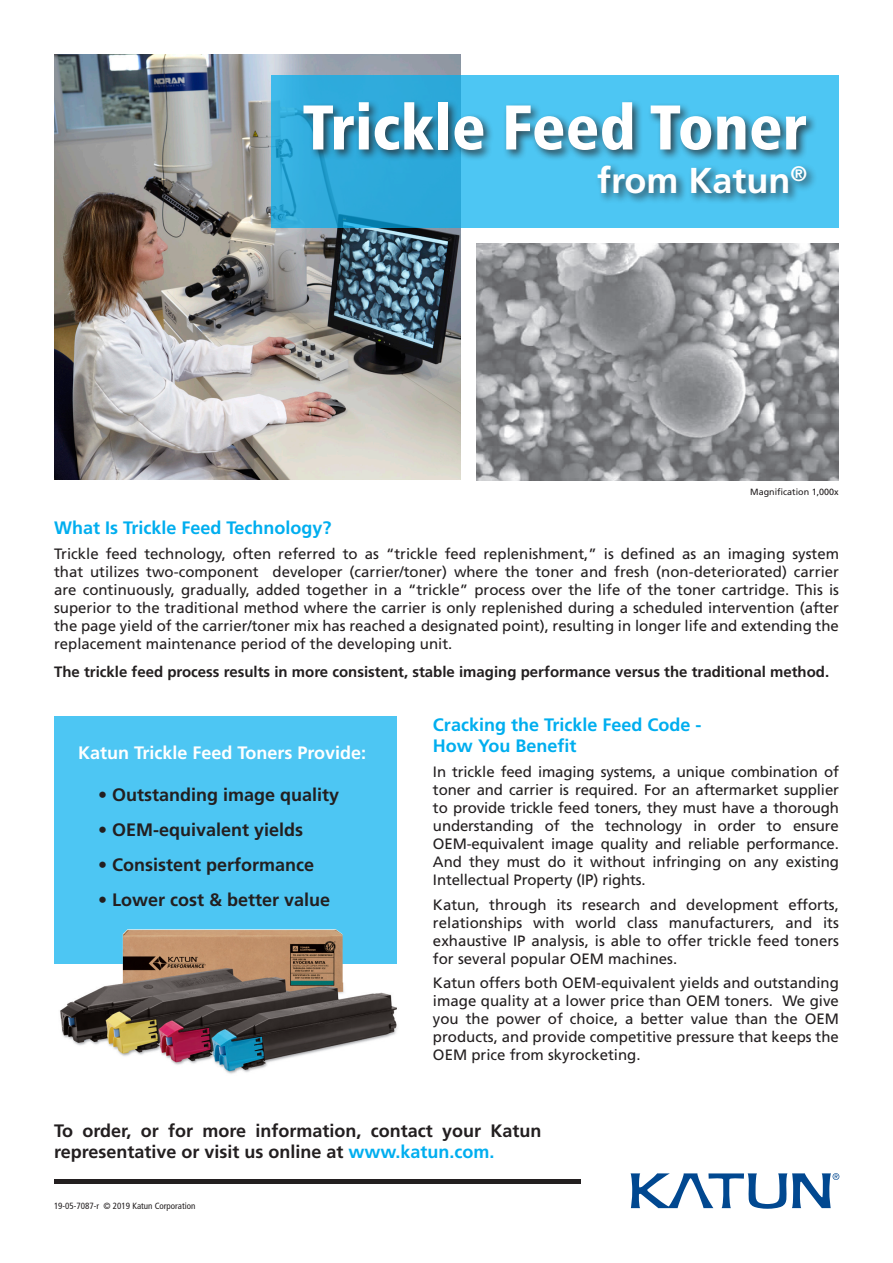
<style>
.page{position:relative;width:893px;height:1263px;background:#fff}
.page>*{position:absolute;margin:0;border:0;box-sizing:border-box;transform-origin:0 0}
.t1{font:900 condensed 63px "Frutiger";color:#fff}
.t2{font:700 36px "Frutiger";color:#fff}
.t3{font:700 18px/21.6px "Frutiger";color:#231f20}
.t4{font:700 18px "Frutiger";color:#00aeef}
.t5{font:700 18px "Frutiger";color:#fff}
.t6{font:15px/18px "Frutiger";color:#231f20;text-align:justify}
.t7{font:700 15px "Frutiger";color:#231f20}
.t8{font:condensed 9px "Frutiger";color:#231f20}
.t9{font:9px "Frutiger";color:#231f20}
.s1{color:#00aeef}
</style>
<div class="page">
<div style="left:54px;top:716px;width:343px;height:248px;background:#4dc6f3"></div>
<svg style="left:631px;top:1173px;width:208px;height:36px"></svg>
<img style="left:54px;top:54px;width:406px;height:426px">
<svg style="left:271px;top:75px;width:568px;height:152px;fill:#4dc6f3"></svg>
<div style="left:300px;top:99px;width:518px;height:106px;background:#231f20;opacity:.75"></div>
<img style="left:477px;top:244px;width:362px;height:236px">
<img style="left:60px;top:929px;width:338px;height:145px">
<hr style="left:54px;top:1180px;width:526px;height:4px;background:#231f20">
<p class="t1" style="left:302px;top:90px;width:506px">Trickle Feed Toner</p>
<p class="t2" style="left:597px;top:159px;width:212px">from Katun<sup>®</sup></p>
<p class="t9" style="left:750px;top:486px;width:90px">Magnification 1,000x</p>
<p class="t4" style="left:54px;top:517px;width:279px">What Is Trickle Feed Technology?</p>
<p class="t6" style="left:54px;top:545px;width:786px">Trickle feed technology, often referred to as “trickle feed replenishment,” is defined as an imaging system that utilizes two-component developer (carrier/toner) where the toner and fresh (non-deteriorated) carrier are continuously, gradually, added together in a “trickle” process over the life of the toner cartridge. This is superior to the traditional method where the carrier is only replenished during a scheduled intervention (after the page yield of the carrier/toner mix has reached a designated point), resulting in longer life and extending the replacement maintenance period of the developing unit.</p>
<p class="t7" style="left:54px;top:663px;width:777px">The trickle feed process results in more consistent, stable imaging performance versus the traditional method.</p>
<p class="t5" style="left:78px;top:742px;width:290px">Katun Trickle Feed Toners Provide:</p>
<p class="t3" style="left:98px;top:784px;width:243px">• Outstanding image quality</p>
<p class="t3" style="left:98px;top:819px;width:207px">• OEM-equivalent yields</p>
<p class="t3" style="left:98px;top:854px;width:218px">• Consistent performance</p>
<p class="t3" style="left:98px;top:889px;width:234px">• Lower cost &amp; better value</p>
<p class="t4" style="left:433px;top:714px;width:270px">Cracking the Trickle Feed Code -</p>
<p class="t4" style="left:433px;top:735px;width:145px">How You Benefit</p>
<p class="t6" style="left:433px;top:762px;width:408px">In trickle feed imaging systems, a unique combination of toner and carrier is required. For an aftermarket supplier to provide trickle feed toners, they must have a thorough understanding of the technology in order to ensure OEM-equivalent image quality and reliable performance.<br>And they must do it without infringing on any existing Intellectual Property (IP) rights.</p>
<p class="t6" style="left:433px;top:895px;width:407px">Katun, through its research and development efforts, relationships with world class manufacturers, and its exhaustive IP analysis, is able to offer trickle feed toners for several popular OEM machines.</p>
<p class="t6" style="left:433px;top:974px;width:408px">Katun offers both OEM-equivalent yields and outstanding image quality at a lower price than OEM toners. We give you the power of choice, a better value than the OEM products, and provide competitive pressure that keeps the OEM price from skyrocketing.</p>
<p class="t3" style="left:54px;top:1119px;width:489px">To order, or for more information, contact your Katun representative or visit us online at <span class="s1">www.katun.com.</span></p>
<p class="t8" style="left:54px;top:1200px;width:143px">19-05-7087-r © 2019 Katun Corporation</p>
</div>
